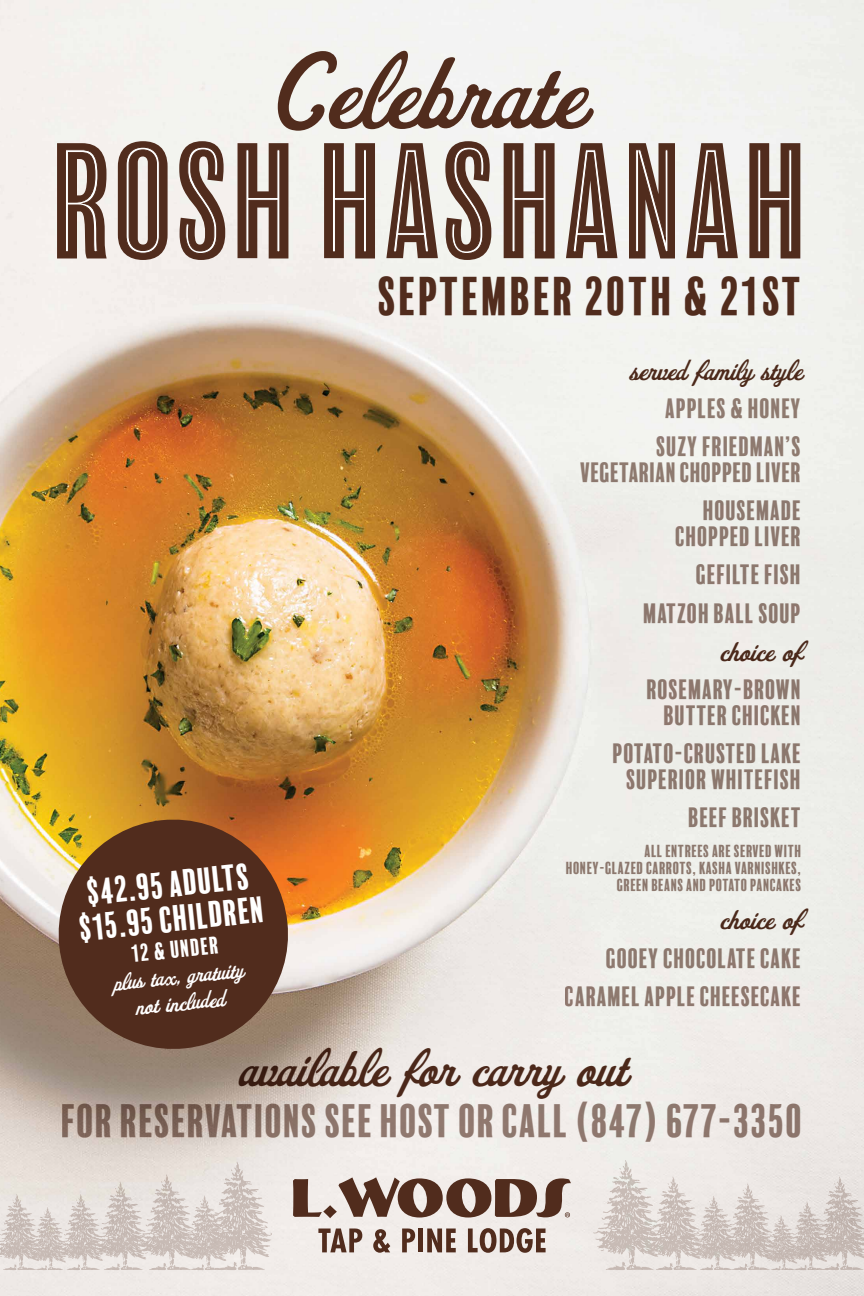
<style>
.page{position:relative;width:864px;height:1296px;background:#fff}
.page>*{position:absolute;margin:0;border:0;box-sizing:border-box;transform-origin:0 0}
.t1{font:149.75px "Balboa Plus Fill";letter-spacing:-.04em;color:#512c1d}
.t2{font:100.3px "Fenway Park JF";color:#512c1d}
.t3{font:50px "Fenway Park JF";color:#512c1d}
.t4{font:50px "Balboa Plus Fill";color:#512c1d}
.t5{font:43px "Balboa Plus Fill";letter-spacing:-.025em;color:#978178}
.t6{font:33.65px/34.6px "Balboa Plus Fill";color:#fff;text-align:center}
.t7{font:27.15px "Fenway Park JF";color:#512c1d}
.t8{font:25.7px/38.2px "Balboa Plus Fill";letter-spacing:-.025em;color:#978178;text-align:right}
.t9{font:22.3px/26.6px "Fenway Park JF";color:#fff;text-align:center}
.t10{font:22.3px "Balboa Plus Fill";color:#fff}
.t11{font:16px/17.1px "Balboa Plus Fill";letter-spacing:-.025em;color:#978178;text-align:right}
</style>
<div class="page">
<img style="left:0;top:0;width:864px;height:1296px">
<svg style="left:593px;top:1160px;width:271px;height:110px;background:#ded6d2"></svg>
<svg style="left:0;top:1162px;width:272px;height:108px;background:#ddd5d0"></svg>
<svg style="left:318px;top:1228px;width:44px;height:24px"></svg>
<svg style="left:373px;top:1229px;width:17px;height:24px"></svg>
<svg style="left:402px;top:1228px;width:13px;height:24px"></svg>
<div style="left:418px;top:1229px;width:5px;height:23px;background:#512c1d"></div>
<svg style="left:427px;top:1229px;width:29px;height:23px"></svg>
<svg style="left:468px;top:1227px;width:78px;height:26px;background:#9f8a81"></svg>
<svg style="left:293px;top:1177px;width:278px;height:41px;background:#9b857c"></svg>
<svg style="left:64px;top:149px;width:35px;height:104px"></svg>
<svg style="left:125px;top:146px;width:35px;height:108px;background:#dfd7d2"></svg>
<svg style="left:185px;top:146px;width:34px;height:109px;background:#e2dbd6"></svg>
<svg style="left:245px;top:149px;width:36px;height:104px"></svg>
<svg style="left:331px;top:149px;width:36px;height:104px"></svg>
<svg style="left:392px;top:149px;width:38px;height:104px"></svg>
<svg style="left:451px;top:146px;width:34px;height:109px"></svg>
<svg style="left:511px;top:149px;width:36px;height:104px"></svg>
<svg style="left:572px;top:149px;width:37px;height:104px"></svg>
<svg style="left:635px;top:146px;width:34px;height:107px"></svg>
<svg style="left:692px;top:149px;width:38px;height:104px"></svg>
<svg style="left:757px;top:149px;width:36px;height:104px"></svg>
<svg style="left:53px;top:814px;width:241px;height:241px;background:#6f482f"></svg>
<h2 class="t2" style="left:270px;top:28px;width:315px">Celebrate</h2>
<h1 class="t1" style="left:52px;top:118px;width:765px">ROSH HASHANAH</h1>
<h3 class="t6" style="left:74px;top:877px;width:188px;rotate:-6deg">$42.95 ADULTS $15.95 CHILDREN</h3>
<p class="t10" style="left:130px;top:942px;width:90px;rotate:-6deg">12 &amp; UNDER</p>
<p class="t9" style="left:112px;top:970px;width:132px;rotate:-6deg">plus tax, gratuity not included</p>
<h3 class="t4" style="left:378px;top:268px;width:428px">SEPTEMBER 20TH &amp; 21ST</h3>
<p class="t7" style="left:630px;top:353px;width:174px">served family style</p>
<p class="t8" style="left:656px;top:390px;width:147px;text-align:center">APPLES &amp; HONEY<br>SUZY FRIEDMAN’S</p>
<p class="t8" style="left:580px;top:454px;width:223px">VEGETARIAN CHOPPED LIVER<br>HOUSEMADE</p>
<p class="t8" style="left:643px;top:518px;width:160px">CHOPPED LIVER<br>GEFILTE FISH<br>MATZOH BALL SOUP</p>
<p class="t7" style="left:720px;top:634px;width:84px">choice of</p>
<p class="t8" style="left:647px;top:677px;width:157px;line-height:25.8px">ROSEMARY-BROWN<br>BUTTER CHICKEN</p>
<p class="t8" style="left:612px;top:741px;width:191px;line-height:25.8px;text-align:center">POTATO-CRUSTED LAKE<br>SUPERIOR WHITEFISH</p>
<p class="t8" style="left:688px;top:799px;width:115px">BEEF BRISKET</p>
<p class="t11" style="left:566px;top:842px;width:238px">ALL ENTREES ARE SERVED WITH<br>HONEY-GLAZED CARROTS, KASHA VARNISHKES,<br>GREEN BEANS AND POTATO PANCAKES</p>
<p class="t7" style="left:720px;top:902px;width:84px">choice of</p>
<p class="t8" style="left:565px;top:939px;width:239px">GOOEY CHOCOLATE CAKE<br>CARAMEL APPLE CHEESECAKE</p>
<h3 class="t3" style="left:239px;top:1036px;width:389px">available for carry out</h3>
<h3 class="t5" style="left:61px;top:1096px;width:745px">FOR RESERVATIONS SEE HOST OR CALL (847) 677-3350</h3>
</div>
